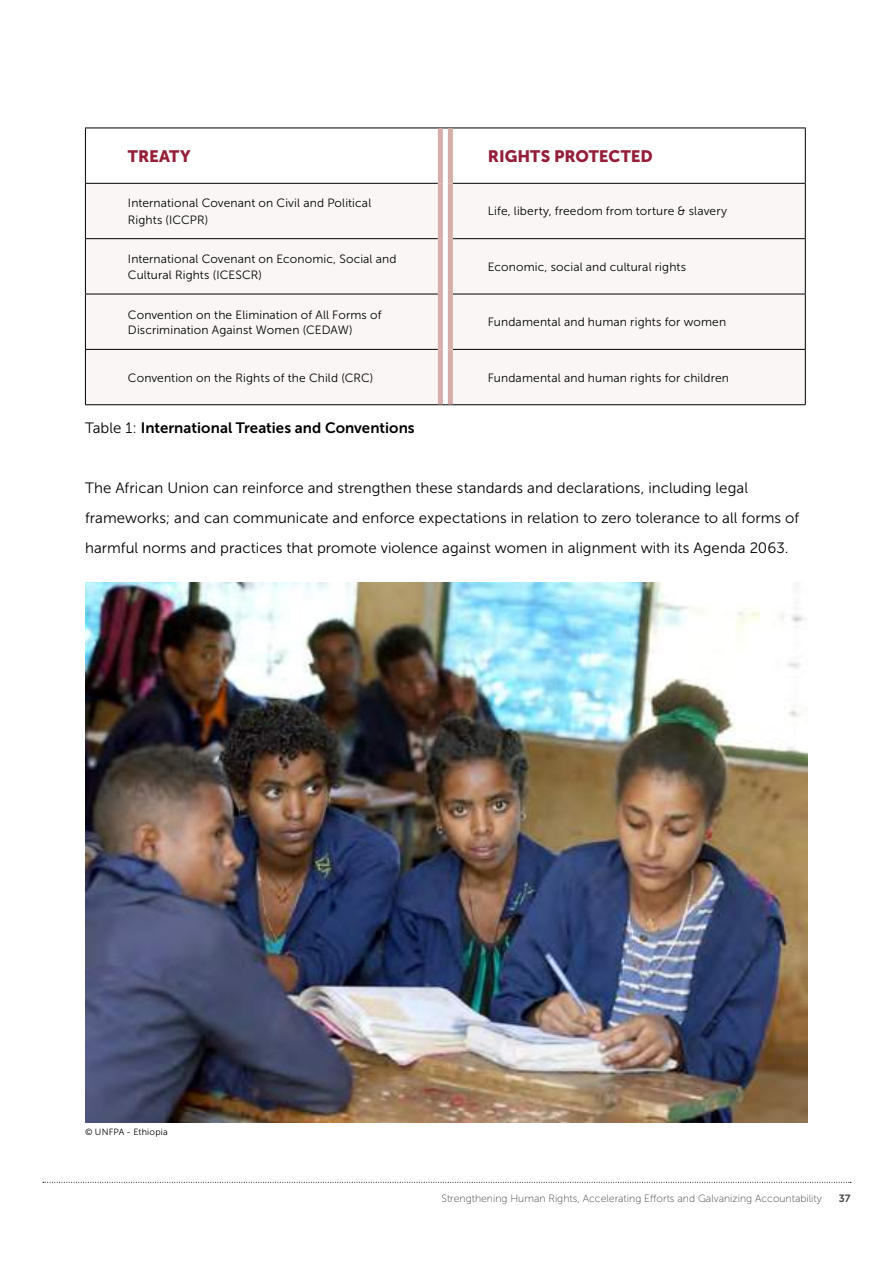
<style>
.page{position:relative;width:893px;height:1263px;background:#fff}
.page>*{position:absolute;margin:0;border:0;box-sizing:border-box;transform-origin:0 0}
.t1{font:16.5px "Museo Sans 900";letter-spacing:-.005em;color:#951f39}
.t2{font:15px/30px "Museo Sans 300";letter-spacing:.005em;color:#000}
.t3{font:15px "Museo Sans 700";letter-spacing:.005em;color:#000}
.t4{font:12px/16.5px "Museo Sans 300";letter-spacing:.01em;color:#000}
.t5{font:10.5px "Museo Sans 100";color:#414042}
.t6{font:10.5px "Museo Sans 700";color:#414042}
.t7{font:9px "Museo Sans 300";letter-spacing:.02em;color:#000}
.s1{font-family:"Museo Sans 300"}
</style>
<div class="page">
<svg style="left:43px;top:1182px;width:808px;height:1px"></svg>
<svg style="left:86px;top:129px;width:719px;height:54px"></svg>
<div style="left:86px;top:184px;width:719px;height:220px;background:#faf6f5"></div>
<div style="left:438px;top:128px;width:15px;height:55px;background:#fff"></div>
<div style="left:438px;top:183px;width:15px;height:56px;background:#fff"></div>
<div style="left:438px;top:239px;width:15px;height:55px;background:#fff"></div>
<div style="left:438px;top:294px;width:15px;height:55px;background:#fff"></div>
<div style="left:438px;top:349px;width:15px;height:55px;background:#fff"></div>
<hr style="left:85px;top:183px;width:353px;height:1px;background:#000">
<hr style="left:453px;top:183px;width:353px;height:1px;background:#000">
<hr style="left:85px;top:238px;width:353px;height:1px;background:#000">
<hr style="left:453px;top:238px;width:353px;height:1px;background:#000">
<hr style="left:85px;top:294px;width:353px;height:1px;background:#000">
<hr style="left:453px;top:294px;width:353px;height:1px;background:#000">
<hr style="left:85px;top:349px;width:353px;height:1px;background:#000">
<hr style="left:453px;top:349px;width:353px;height:1px;background:#000">
<hr style="left:85px;top:128px;width:360px;height:1px;background:#000">
<hr style="left:85px;top:128px;width:1px;height:55px;background:#000">
<hr style="left:445px;top:128px;width:361px;height:1px;background:#000">
<hr style="left:805px;top:128px;width:1px;height:55px;background:#000">
<hr style="left:85px;top:184px;width:1px;height:54px;background:#000">
<hr style="left:805px;top:184px;width:1px;height:54px;background:#000">
<hr style="left:85px;top:239px;width:1px;height:55px;background:#000">
<hr style="left:805px;top:239px;width:1px;height:55px;background:#000">
<hr style="left:85px;top:294px;width:1px;height:55px;background:#000">
<hr style="left:805px;top:294px;width:1px;height:55px;background:#000">
<hr style="left:85px;top:350px;width:1px;height:54px;background:#000">
<hr style="left:805px;top:350px;width:1px;height:54px;background:#000">
<hr style="left:85px;top:404px;width:360px;height:1px;background:#000">
<hr style="left:445px;top:404px;width:361px;height:1px;background:#000">
<div style="left:438px;top:128px;width:5px;height:55px;background:#d5ada9"></div>
<div style="left:448px;top:128px;width:5px;height:55px;background:#d5ada9"></div>
<div style="left:438px;top:183px;width:5px;height:56px;background:#d5ada9"></div>
<div style="left:448px;top:183px;width:5px;height:56px;background:#d5ada9"></div>
<div style="left:438px;top:239px;width:5px;height:55px;background:#d5ada9"></div>
<div style="left:448px;top:239px;width:5px;height:55px;background:#d5ada9"></div>
<div style="left:438px;top:294px;width:5px;height:55px;background:#d5ada9"></div>
<div style="left:448px;top:294px;width:5px;height:55px;background:#d5ada9"></div>
<div style="left:438px;top:349px;width:5px;height:55px;background:#d5ada9"></div>
<div style="left:448px;top:349px;width:5px;height:55px;background:#d5ada9"></div>
<img style="left:85px;top:583px;width:723px;height:540px">
<h1 class="t1" style="left:128px;top:147px;width:64px">TREATY</h1>
<h1 class="t1" style="left:488px;top:147px;width:167px">RIGHTS PROTECTED</h1>
<p class="t4" style="left:128px;top:195px;width:245px">International Covenant on Civil and Political<br>Rights (ICCPR)</p>
<p class="t4" style="left:488px;top:203px;width:241px">Life, liberty, freedom from torture &amp; slavery</p>
<p class="t4" style="left:128px;top:250px;width:270px">International Covenant on Economic, Social and<br>Cultural Rights (ICESCR)</p>
<p class="t4" style="left:488px;top:259px;width:200px">Economic, social and cultural rights</p>
<p class="t4" style="left:128px;top:307px;width:255px;line-height:15px">Convention on the Elimination of All Forms of<br>Discrimination Against Women (CEDAW)</p>
<p class="t4" style="left:488px;top:314px;width:240px">Fundamental and human rights for women</p>
<p class="t4" style="left:128px;top:369px;width:247px">Convention on the Rights of the Child (CRC)</p>
<p class="t4" style="left:488px;top:369px;width:243px">Fundamental and human rights for children</p>
<p class="t3" style="left:85px;top:419px;width:331px"><span class="s1">Table 1:</span> International Treaties and Conventions</p>
<p class="t2" style="left:85px;top:472px;width:716px">The African Union can reinforce and strengthen these standards and declarations, including legal frameworks; and can communicate and enforce expectations in relation to zero tolerance to all forms of harmful norms and practices that promote violence against women in alignment with its Agenda 2063.</p>
<p class="t7" style="left:85px;top:1127px;width:84px">© UNFPA - Ethiopia</p>
<p class="t5" style="left:441px;top:1192px;width:382px">Strengthening Human Rights, Accelerating Efforts and Galvanizing Accountability</p>
<p class="t6" style="left:839px;top:1192px;width:13px">37</p>
</div>
